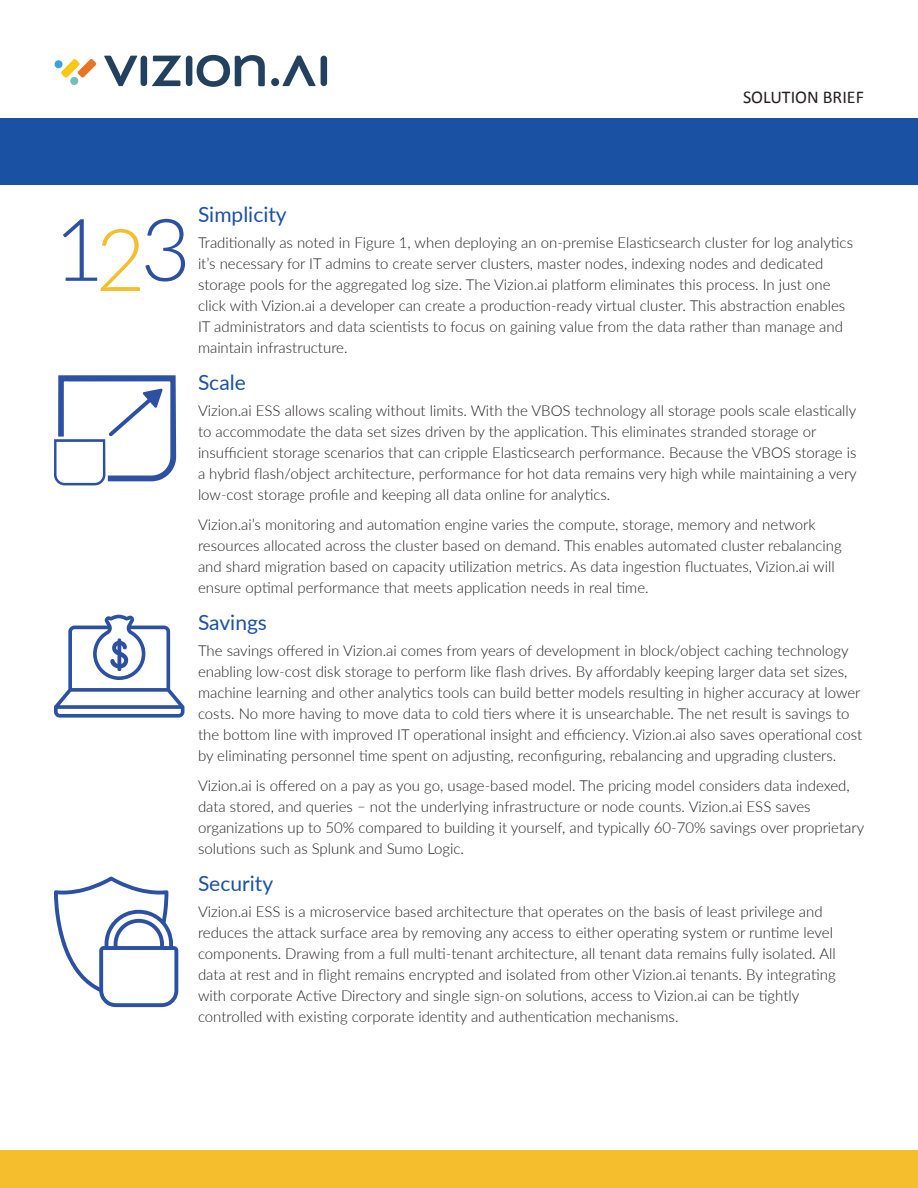
<style>
.page{position:relative;width:918px;height:1188px;background:#fff}
.page>*{position:absolute;margin:0;border:0;box-sizing:border-box;transform-origin:0 0}
.t1{font:300 86.55px "Lato";color:#2c50a2}
.t2{font:21px "Lato";color:#1b51a3}
.t3{font:18px "Calibri";color:#231f20}
.t4{font:300 15px/21px "Lato";color:#231f20}
.s1{color:#f5be2c}
</style>
<div class="page">
<div style="left:0;top:118px;width:918px;height:67px;background:#1b51a3"></div>
<svg style="left:104px;top:56px;width:33px;height:30px"></svg>
<svg style="left:283px;top:56px;width:33px;height:30px"></svg>
<div style="left:141px;top:56px;width:6px;height:30px;background:#24405f;border-radius:3px"></div>
<svg style="left:152px;top:56px;width:29px;height:30px"></svg>
<div style="left:271px;top:78px;width:8px;height:8px;background:#24405f;border-radius:50%"></div>
<div style="left:186px;top:56px;width:6px;height:30px;background:#24405f;border-radius:3px"></div>
<div style="left:321px;top:56px;width:6px;height:30px;background:#24405f;border-radius:3px"></div>
<svg style="left:197px;top:55px;width:68px;height:32px"></svg>
<svg style="left:55px;top:59px;width:41px;height:26px"></svg>
<div style="left:0;top:1150px;width:918px;height:38px;background:#f5be2c"></div>
<svg style="left:54px;top:615px;width:130px;height:103px"></svg>
<svg style="left:54px;top:877px;width:124px;height:130px"></svg>
<svg style="left:54px;top:375px;width:122px;height:110px"></svg>
<p class="t3" style="left:743px;top:86px;width:122px">SOLUTION BRIEF</p>
<h1 class="t1" style="left:54px;top:190px;width:138px">1<span class="s1">2</span>3</h1>
<h2 class="t2" style="left:198px;top:200px;width:90px">Simplicity</h2>
<p class="t4" style="left:198px;top:231px;width:657px">Traditionally as noted in Figure 1, when deploying an on-premise Elasticsearch cluster for log analytics it’s necessary for IT admins to create server clusters, master nodes, indexing nodes and dedicated storage pools for the aggregated log size. The Vizion.ai platform eliminates this process. In just one click with Vizion.ai a developer can create a production-ready virtual cluster. This abstraction enables IT administrators and data scientists to focus on gaining value from the data rather than manage and maintain infrastructure.</p>
<h2 class="t2" style="left:198px;top:368px;width:49px">Scale</h2>
<p class="t4" style="left:198px;top:399px;width:660px">Vizion.ai ESS allows scaling without limits. With the VBOS technology all storage pools scale elastically to accommodate the data set sizes driven by the application. This eliminates stranded storage or insufficient storage scenarios that can cripple Elasticsearch performance. Because the VBOS storage is a hybrid flash/object architecture, performance for hot data remains very high while maintaining a very low-cost storage profile and keeping all data online for analytics.</p>
<p class="t4" style="left:198px;top:513px;width:645px">Vizion.ai’s monitoring and automation engine varies the compute, storage, memory and network resources allocated across the cluster based on demand. This enables automated cluster rebalancing and shard migration based on capacity utilization metrics. As data ingestion fluctuates, Vizion.ai will ensure optimal performance that meets application needs in real time.</p>
<h2 class="t2" style="left:198px;top:608px;width:71px">Savings</h2>
<p class="t4" style="left:198px;top:639px;width:666px">The savings offered in Vizion.ai comes from years of development in block/object caching technology enabling low-cost disk storage to perform like flash drives. By affordably keeping larger data set sizes, machine learning and other analytics tools can build better models resulting in higher accuracy at lower costs. No more having to move data to cold tiers where it is unsearchable. The net result is savings to the bottom line with improved IT operational insight and efficiency. Vizion.ai also saves operational cost by eliminating personnel time spent on adjusting, reconfiguring, rebalancing and upgrading clusters.</p>
<p class="t4" style="left:198px;top:774px;width:668px">Vizion.ai is offered on a pay as you go, usage-based model. The pricing model considers data indexed, data stored, and queries – not the underlying infrastructure or node counts. Vizion.ai ESS saves organizations up to 50% compared to building it yourself, and typically 60-70% savings over proprietary solutions such as Splunk and Sumo Logic.</p>
<h2 class="t2" style="left:198px;top:869px;width:77px">Security</h2>
<p class="t4" style="left:198px;top:900px;width:639px">Vizion.ai ESS is a microservice based architecture that operates on the basis of least privilege and reduces the attack surface area by removing any access to either operating system or runtime level components. Drawing from a full multi-tenant architecture, all tenant data remains fully isolated. All data at rest and in flight remains encrypted and isolated from other Vizion.ai tenants. By integrating with corporate Active Directory and single sign-on solutions, access to Vizion.ai can be tightly controlled with existing corporate identity and authentication mechanisms.</p>
</div>
